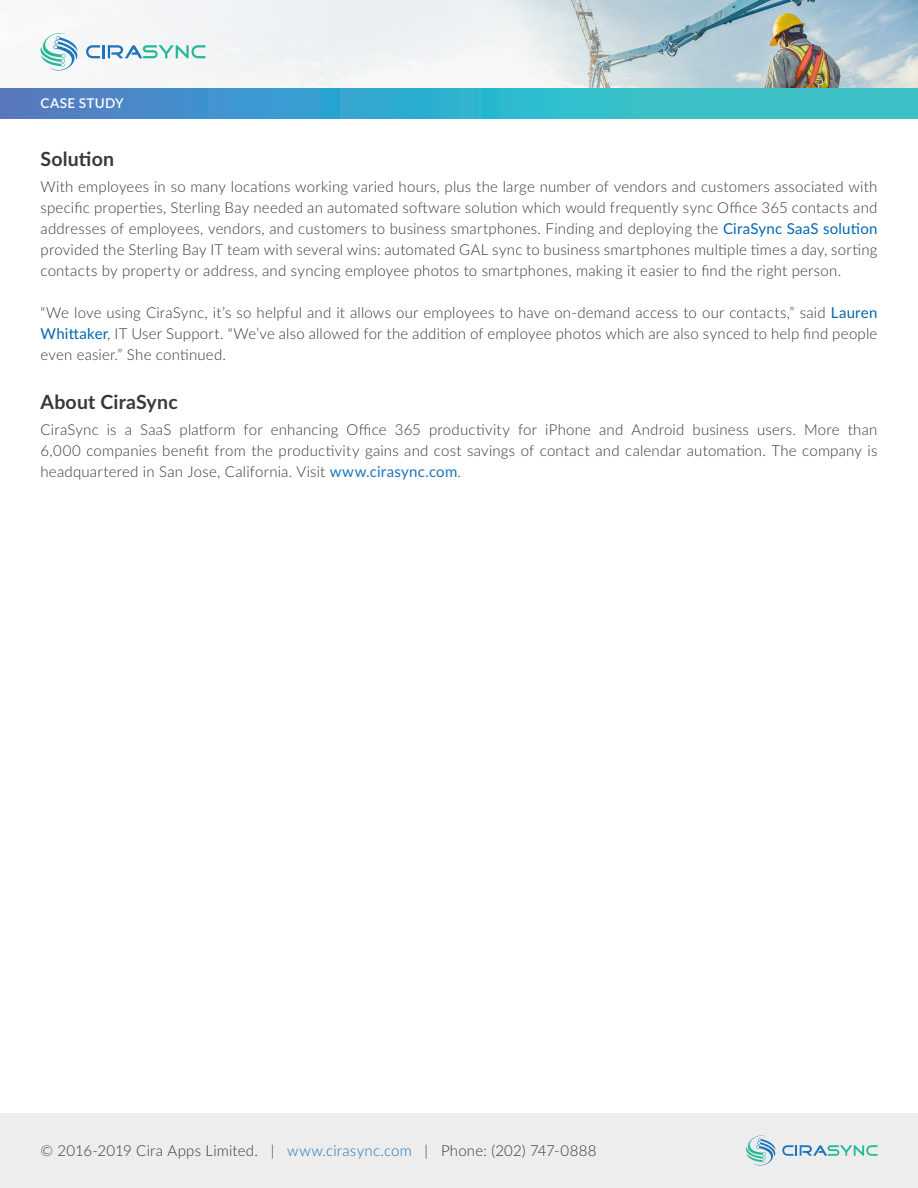
<style>
.page{position:relative;width:918px;height:1188px;background:#fff}
.page>*{position:absolute;margin:0;border:0;box-sizing:border-box;transform-origin:0 0}
.t1{font:700 19.5px "Lato";letter-spacing:.01em;color:#383838}
.t2{font:300 15px/21px "Lato";letter-spacing:.015em;color:#383838;text-align:justify}
.t3{font:600 13.5px "Lato";letter-spacing:.02em;color:#fff}
.s1{font-weight:400;color:#0066b3}
.s2{font-weight:400;color:#1c75ba}
.s3{color:#1c75ba}
</style>
<div class="page">
<img style="left:0;top:0;width:918px;height:89px">
<svg style="left:27px;top:26px;width:179px;height:53px"></svg>
<div style="left:0;top:1113px;width:918px;height:75px;background:#ededed"></div>
<svg style="left:746px;top:1135px;width:131px;height:31px"></svg>
<svg style="left:0;top:89px;width:918px;height:30px;background:#3caac9"></svg>
<p class="t3" style="left:40px;top:93px;width:85px">CASE STUDY</p>
<p class="t1" style="left:40px;top:145px;width:75px">Solution</p>
<p class="t2" style="left:40px;top:176px;width:838px">With employees in so many locations working varied hours, plus the large number of vendors and customers associated with specific properties, Sterling Bay needed an automated software solution which would frequently sync Office 365 contacts and addresses of employees, vendors, and customers to business smartphones. Finding and deploying the <span class="s1">CiraSync SaaS solution </span>provided the Sterling Bay IT team with several wins: automated GAL sync to business smartphones multiple times a day, sorting contacts by property or address, and syncing employee photos to smartphones, making it easier to find the right person.</p>
<p class="t2" style="left:40px;top:302px;width:838px">“We love using CiraSync, it’s so helpful and it allows our employees to have on-demand access to our contacts,” said <span class="s1">Lauren Whittaker</span>, IT User Support. “We’ve also allowed for the addition of employee photos which are also synced to help find people even easier.” She continued.</p>
<p class="t1" style="left:40px;top:388px;width:139px">About CiraSync</p>
<p class="t2" style="left:40px;top:419px;width:838px">CiraSync is a SaaS platform for enhancing Office 365 productivity for iPhone and Android business users. More than 6,000 companies benefit from the productivity gains and cost savings of contact and calendar automation. The company is headquartered in San Jose, California. Visit <span class="s2">www.cirasync.com</span>.</p>
<p class="t2" style="left:40px;top:1139px;width:558px">© 2016-2019 Cira Apps Limited. | <span class="s3">www.cirasync.com</span> | Phone: (202) 747-0888</p>
</div>
